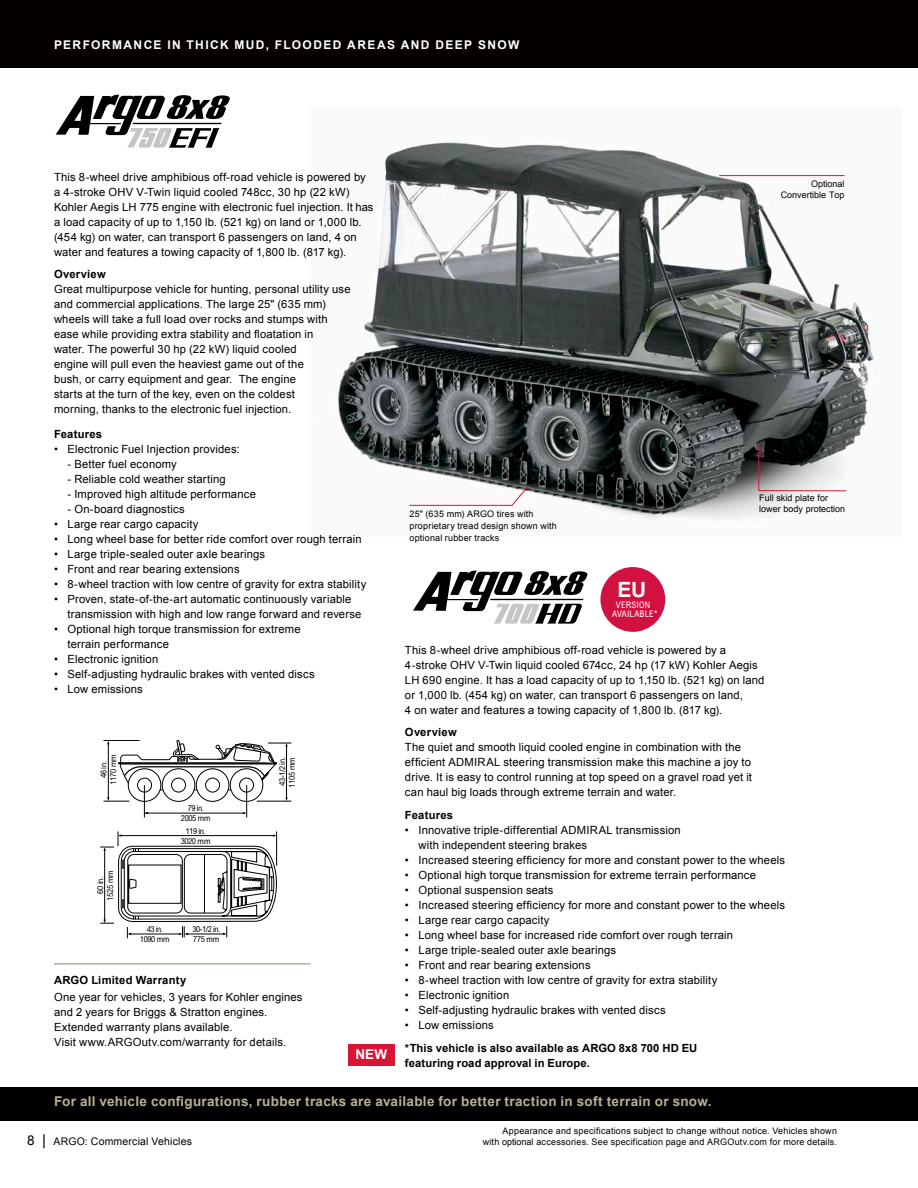
<style>
.page{position:relative;width:918px;height:1188px;background:#fff}
.page>*{position:absolute;margin:0;border:0;box-sizing:border-box;transform-origin:0 0}
.t1{font:700 21px "Arial";color:#fff}
.t2{font:700 13.5px "Arial";letter-spacing:.025em;color:#b7b193}
.t3{font:700 13.5px "Arial";color:#fff}
.t4{font:700 12px "Arial";letter-spacing:.12em;color:#fff}
.t5{font:11.25px/15px "Arial";letter-spacing:.015em;color:#000}
.t6{font:700 11.25px/15px "Arial";letter-spacing:.01em;color:#000}
.t7{font:10.5px "Arial";letter-spacing:.015em;color:#000}
.t8{font:9px/12px "Arial";letter-spacing:.02em;color:#000}
.t9{font:9px/10.8px "Arial";color:#000}
.t10{font:condensed 9px/9px "Arial MT Std";letter-spacing:.01em;color:#fff;text-align:center}
.t11{font:condensed 8.25px/9.9px "Arial MT Std";letter-spacing:-.05em;color:#000;text-align:center}
.s1{font-size:13.5px}
.s2{font-size:15px}
</style>
<div class="page">
<img style="left:337px;top:141px;width:537px;height:378px">
<svg style="left:759px;top:445px;width:87px;height:46px;background:#8d8a8a"></svg>
<svg style="left:409px;top:486px;width:119px;height:20px"></svg>
<svg style="left:100px;top:740px;width:192px;height:199px"></svg>
<svg style="left:56px;top:95px;width:174px;height:53px"></svg>
<hr style="left:54px;top:963px;width:256px;height:2px;background:#b7b193">
<div style="left:0;top:0;width:918px;height:68px;background:#040000"></div>
<hr style="left:719px;top:175px;width:126px;height:1px;background:#d71534">
<div style="left:0;top:1087px;width:918px;height:33px;background:#000"></div>
<svg style="left:413px;top:571px;width:174px;height:53px"></svg>
<div style="left:600px;top:567px;width:65px;height:65px;background:#d11141;border-radius:50%"></div>
<div style="left:349px;top:1044px;width:46px;height:21px;background:#d71534"></div>
<p class="t4" style="left:54px;top:37px;width:467px">PERFORMANCE IN THICK MUD, FLOODED AREAS AND DEEP SNOW</p>
<p class="t5" style="left:54px;top:170px;width:321px">This 8-wheel drive amphibious off-road vehicle is powered by a 4-stroke OHV V-Twin liquid cooled 748cc, 30 hp (22 kW)<br>Kohler Aegis LH 775 engine with electronic fuel injection. It has a load capacity of up to 1,150 lb. (521 kg) on land or 1,000 lb. (454 kg) on water, can transport 6 passengers on land, 4 on water and features a towing capacity of 1,800 lb. (817 kg).</p>
<p class="t6" style="left:54px;top:267px;width:53px">Overview</p>
<p class="t5" style="left:54px;top:281px;width:298px">Great multipurpose vehicle for hunting, personal utility use and commercial applications. The large 25" (635 mm) wheels will take a full load over rocks and stumps with ease while providing extra stability and floatation in<br>water. The powerful 30 hp (22 kW) liquid cooled<br>engine will pull even the heaviest game out of the<br>bush, or carry equipment and gear. The engine<br>starts at the turn of the key, even on the coldest<br>morning, thanks to the electronic fuel injection.</p>
<p class="t9" style="left:781px;top:179px;width:65px;text-align:right">Optional<br>Convertible Top</p>
<p class="t6" style="left:54px;top:427px;width:50px">Features</p>
<p class="t5" style="left:54px;top:442px;width:187px">• Electronic Fuel Injection provides:</p>
<p class="t5" style="left:68px;top:457px;width:111px">- Better fuel economy</p>
<p class="t5" style="left:68px;top:472px;width:160px">- Reliable cold weather starting</p>
<p class="t5" style="left:68px;top:487px;width:190px">- Improved high altitude performance</p>
<p class="t5" style="left:68px;top:502px;width:119px">- On-board diagnostics</p>
<p class="t5" style="left:54px;top:517px;width:146px">• Large rear cargo capacity</p>
<p class="t5" style="left:54px;top:532px;width:309px">• Long wheel base for better ride comfort over rough terrain</p>
<p class="t5" style="left:54px;top:547px;width:213px">• Large triple-sealed outer axle bearings</p>
<p class="t5" style="left:54px;top:562px;width:187px">• Front and rear bearing extensions</p>
<p class="t5" style="left:54px;top:577px;width:314px">• 8-wheel traction with low centre of gravity for extra stability</p>
<p class="t5" style="left:68px;top:592px;width:295px;text-indent:-14px">• Proven, state-of-the-art automatic continuously variable transmission with high and low range forward and reverse</p>
<p class="t5" style="left:68px;top:622px;width:235px;text-indent:-14px">• Optional high torque transmission for extreme terrain performance</p>
<p class="t5" style="left:54px;top:652px;width:106px">• Electronic ignition</p>
<p class="t5" style="left:54px;top:667px;width:262px">• Self-adjusting hydraulic brakes with vented discs</p>
<p class="t5" style="left:54px;top:682px;width:90px">• Low emissions</p>
<p class="t11" style="left:98px;top:785px;width:32px;rotate:-90deg">46 in.<br>1170 mm</p>
<p class="t11" style="left:277px;top:788px;width:32px;text-align:left;rotate:-90deg">43-1/2 in.<br>1105 mm</p>
<p class="t11" style="left:181px;top:803px;width:31px">79 in.<br>2005 mm</p>
<p class="t11" style="left:95px;top:901px;width:32px;rotate:-90deg">60 in.<br>1525 mm</p>
<p class="t11" style="left:181px;top:826px;width:31px">119 in.<br>3020 mm</p>
<p class="t11" style="left:140px;top:924px;width:31px">43 in.<br>1090 mm</p>
<p class="t11" style="left:192px;top:924px;width:29px;text-align:left">30-1/2 in.<br>775 mm</p>
<p class="t6" style="left:54px;top:973px;width:134px">ARGO Limited Warranty</p>
<p class="t5" style="left:54px;top:990px;width:250px">One year for vehicles, 3 years for Kohler engines and 2 years for Briggs &amp; Stratton engines.<br>Extended warranty plans available.<br>Visit www.ARGOutv.com/warranty for details.</p>
<p class="t3" style="left:355px;top:1046px;width:33px">NEW</p>
<p class="t8" style="left:410px;top:508px;width:149px">25" (635 mm) ARGO tires with proprietary tread design shown with optional rubber tracks</p>
<h1 class="t1" style="left:617px;top:576px;width:30px">EU</h1>
<p class="t10" style="left:612px;top:600px;width:47px">VERSION<br>AVAILABLE*</p>
<p class="t9" style="left:759px;top:493px;width:88px">Full skid plate for lower body protection</p>
<p class="t5" style="left:405px;top:643px;width:361px">This 8-wheel drive amphibious off-road vehicle is powered by a 4-stroke OHV V-Twin liquid cooled 674cc, 24 hp (17 kW) Kohler Aegis LH 690 engine. It has a load capacity of up to 1,150 lb. (521 kg) on land or 1,000 lb. (454 kg) on water, can transport 6 passengers on land,<br>4 on water and features a towing capacity of 1,800 lb. (817 kg).</p>
<p class="t6" style="left:405px;top:725px;width:53px">Overview</p>
<p class="t5" style="left:405px;top:739px;width:349px">The quiet and smooth liquid cooled engine in combination with the efficient ADMIRAL steering transmission make this machine a joy to drive. It is easy to control running at top speed on a gravel road yet it can haul big loads through extreme terrain and water.</p>
<p class="t6" style="left:405px;top:808px;width:50px">Features</p>
<p class="t5" style="left:418px;top:823px;width:264px;text-indent:-14px">• Innovative triple-differential ADMIRAL transmission with independent steering brakes</p>
<p class="t5" style="left:405px;top:853px;width:382px">• Increased steering efficiency for more and constant power to the wheels</p>
<p class="t5" style="left:405px;top:868px;width:353px">• Optional high torque transmission for extreme terrain performance</p>
<p class="t5" style="left:405px;top:883px;width:150px">• Optional suspension seats</p>
<p class="t5" style="left:405px;top:898px;width:382px">• Increased steering efficiency for more and constant power to the wheels</p>
<p class="t5" style="left:405px;top:913px;width:146px">• Large rear cargo capacity</p>
<p class="t5" style="left:405px;top:928px;width:330px">• Long wheel base for increased ride comfort over rough terrain</p>
<p class="t5" style="left:405px;top:943px;width:213px">• Large triple-sealed outer axle bearings</p>
<p class="t5" style="left:405px;top:958px;width:187px">• Front and rear bearing extensions</p>
<p class="t5" style="left:405px;top:973px;width:314px">• 8-wheel traction with low centre of gravity for extra stability</p>
<p class="t5" style="left:405px;top:988px;width:106px">• Electronic ignition</p>
<p class="t5" style="left:405px;top:1003px;width:262px">• Self-adjusting hydraulic brakes with vented discs</p>
<p class="t5" style="left:405px;top:1018px;width:90px">• Low emissions</p>
<p class="t6" style="left:405px;top:1041px;width:294px">*This vehicle is also available as ARGO 8x8 700 HD EU featuring road approval in Europe.</p>
<p class="t2" style="left:54px;top:1093px;width:659px">For all vehicle configurations, rubber tracks are available for better traction in soft terrain or snow.</p>
<p class="t7" style="left:27px;top:1134px;width:166px"><span class="s1">8</span> <span class="s2">|</span> ARGO: Commercial Vehicles</p>
<p class="t8" style="left:483px;top:1126px;width:356px;line-height:10.8px;text-align:right">Appearance and specifications subject to change without notice. Vehicles shown<br>with optional accessories. See specification page and ARGOutv.com for more details.</p>
</div>
